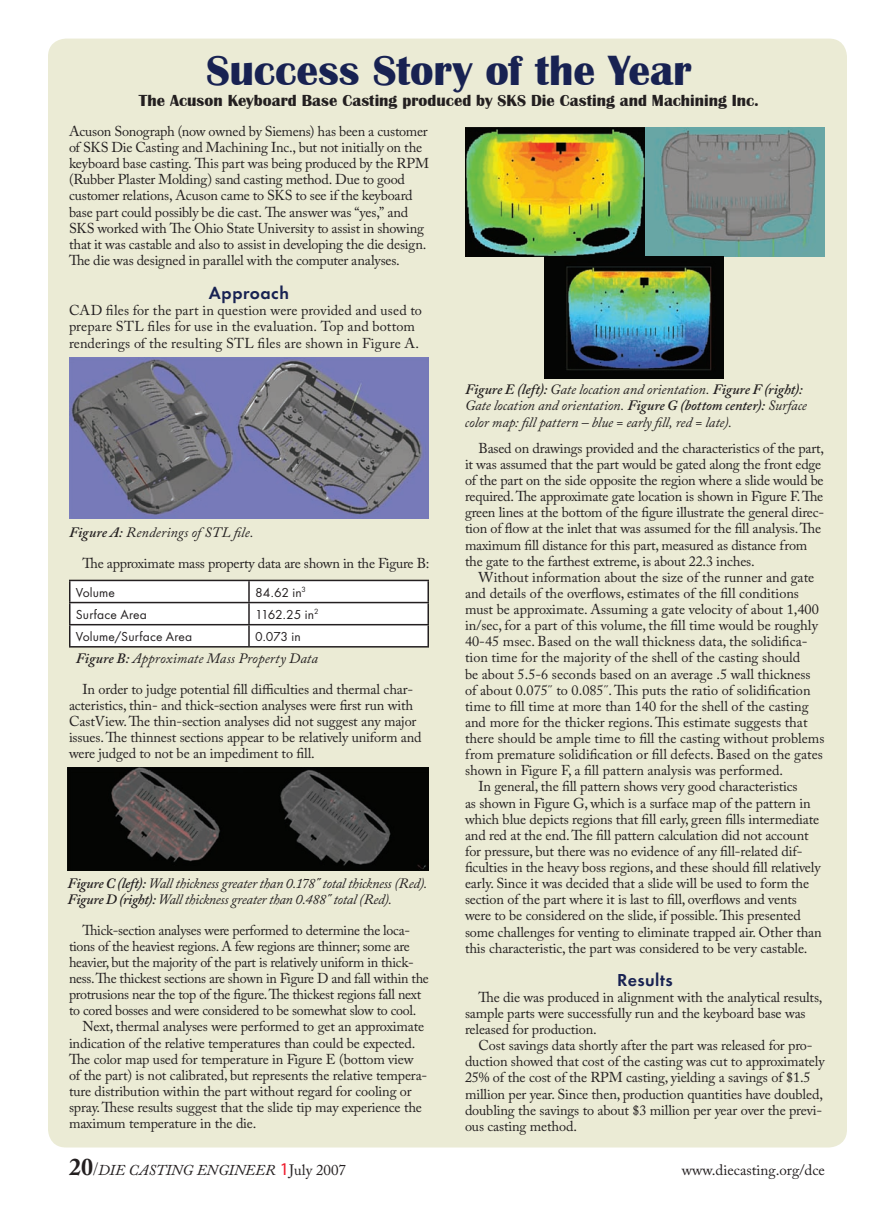
<style>
.page{position:relative;width:891px;height:1215px;background:#fff}
.page>*{position:absolute;margin:0;border:0;box-sizing:border-box;transform-origin:0 0}
.BC-1st_paragraph{font:700 43.5px "Britannic";letter-spacing:-.005em;color:#182252}
.BC-1st_paragraph-2{font:700 18px "Function";letter-spacing:.025em;color:#182252}
.BC-1st_paragraph-3{font:700 16.5px "Britannic";color:#231f20}
.t1{font:italic 15px "Adobe Caslon Pro";color:#231f20}
.t2{font:15px "Adobe Caslon Pro";color:#231f20}
.BC-2nd_Paragraph_On{font:14.25px/16.2px "Adobe Caslon Pro";letter-spacing:-.01em;color:#231f20}
.BC-1st_paragraph-4{font:14.25px/16.2px "Adobe Caslon Pro";letter-spacing:-.01em;color:#231f20}
.BC-1st_paragraph-5{font:italic 14.25px/16.2px "Adobe Caslon Pro";letter-spacing:-.005em;color:#231f20}
.Ask_the_Experts_Head{font:13.5px "Function";letter-spacing:.01em;color:#231f20}
.s1{font-weight:600}
.s2{font-family:"Times New Roman"}
.s3{font-weight:700;font-style:normal;font-size:24px}
.s4{font-family:"Times New Roman";font-style:normal;font-size:18px}
.s5{font-family:"Myriad Pro";font-style:normal;font-size:18px;color:#ee1b2c}
.s6{font-style:normal}
</style>
<div class="page">
<div style="left:48px;top:39px;width:799px;height:1109px;background:#ebebd5;border-radius:18px"></div>
<img style="left:69px;top:357px;width:360px;height:161px">
<svg style="left:69px;top:580px;width:360px;height:66px;background:#ecebeb"></svg>
<hr style="left:69px;top:646px;width:180px;height:2px;background:#231f20">
<hr style="left:249px;top:646px;width:180px;height:2px;background:#231f20">
<img style="left:68px;top:768px;width:171px;height:102px">
<img style="left:239px;top:768px;width:189px;height:102px">
<img style="left:465px;top:128px;width:359px;height:129px">
<img style="left:544px;top:257px;width:180px;height:121px">
<p class="BC-1st_paragraph" style="left:206px;top:46px;width:487px">Success Story of the Year</p>
<p class="BC-1st_paragraph-3" style="left:139px;top:91px;width:622px">The Acuson Keyboard Base Casting produced by SKS Die Casting and Machining Inc.</p>
<p class="BC-1st_paragraph-4" style="left:69px;top:123px;width:361px">Acuson Sonograph (now owned by Siemens) has been a customer of SKS Die Casting and Machining Inc., but not initially on the keyboard base casting. This part was being produced by the RPM (Rubber Plaster Molding) sand casting method. Due to good customer relations, Acuson came to SKS to see if the keyboard base part could possibly be die cast. The answer was “yes,” and SKS worked with The Ohio State University to assist in showing that it was castable and also to assist in developing the die design.<br>The die was designed in parallel with the computer analyses.</p>
<p class="BC-1st_paragraph-2" style="left:209px;top:282px;width:82px">Approach</p>
<p class="BC-1st_paragraph-4" style="left:69px;top:302px;width:354px">CAD files for the part in question were provided and used to prepare STL files for use in the evaluation. Top and bottom renderings of the resulting STL files are shown in Figure A.</p>
<p class="BC-1st_paragraph-5" style="left:69px;top:524px;width:186px"><span class="s1">Figure A:</span> Renderings of STL file.</p>
<p class="BC-2nd_Paragraph_On" style="left:82px;top:555px;width:348px">The approximate mass property data are shown in the Figure B:</p>
<p class="Ask_the_Experts_Head" style="left:76px;top:584px;width:41px">Volume</p>
<p class="Ask_the_Experts_Head" style="left:255px;top:584px;width:53px">84.62 in<sup>3</sup></p>
<p class="Ask_the_Experts_Head" style="left:76px;top:606px;width:73px">Surface Area</p>
<p class="Ask_the_Experts_Head" style="left:255px;top:606px;width:65px">1162.25 in<sup>2</sup></p>
<p class="Ask_the_Experts_Head" style="left:76px;top:629px;width:118px">Volume/Surface Area</p>
<p class="Ask_the_Experts_Head" style="left:255px;top:629px;width:47px">0.073 in</p>
<p class="BC-1st_paragraph-5" style="left:76px;top:650px;width:244px"><span class="s1">Figure B:</span> Approximate Mass Property Data</p>
<p class="BC-2nd_Paragraph_On" style="left:69px;top:681px;width:354px;text-indent:14px">In order to judge potential fill difficulties and thermal char&shy;acteristics, thin- and thick-section analyses were first run with CastView. The thin-section analyses did not suggest any major issues. The thinnest sections appear to be relatively uniform and were judged to not be an impediment to fill.</p>
<p class="BC-1st_paragraph-5" style="left:68px;top:875px;width:361px"><span class="s1">Figure C (left):</span> Wall thickness greater than 0.178<span class="s2">˝</span> total thickness (Red).<br><span class="s1">Figure D (right):</span> Wall thickness greater than 0.488<span class="s2">˝</span> total (Red).</p>
<p class="BC-2nd_Paragraph_On" style="left:69px;top:922px;width:361px;text-indent:14px">Thick-section analyses were performed to determine the loca&shy;tions of the heaviest regions. A few regions are thinner; some are heavier, but the majority of the part is relatively uniform in thick&shy;ness. The thickest sections are shown in Figure D and fall within the protrusions near the top of the figure. The thickest regions fall next to cored bosses and were considered to be somewhat slow to cool.</p>
<p class="BC-2nd_Paragraph_On" style="left:69px;top:1018px;width:360px;text-indent:14px">Next, thermal analyses were performed to get an approximate indication of the relative temperatures than could be expected.<br>The color map used for temperature in Figure E (bottom view of the part) is not calibrated, but represents the relative tempera&shy;ture distribution within the part without regard for cooling or spray. These results suggest that the slide tip may experience the maximum temperature in the die.</p>
<p class="BC-1st_paragraph-5" style="left:465px;top:381px;width:343px"><span class="s1">Figure E (left):</span> Gate location and orientation. <span class="s1">Figure F (right):<br></span>Gate location and orientation. <span class="s1">Figure G (bottom center):</span> Surface color map: fill pattern – blue = early fill, red = late).</p>
<p class="BC-2nd_Paragraph_On" style="left:465px;top:440px;width:361px;text-indent:14px">Based on drawings provided and the characteristics of the part, it was assumed that the part would be gated along the front edge of the part on the side opposite the region where a slide would be required. The approximate gate location is shown in Figure F. The green lines at the bottom of the figure illustrate the general direc&shy;tion of flow at the inlet that was assumed for the fill analysis. The maximum fill distance for this part, measured as distance from the gate to the farthest extreme, is about 22.3 inches.</p>
<p class="BC-2nd_Paragraph_On" style="left:465px;top:569px;width:361px;text-indent:14px">Without information about the size of the runner and gate and details of the overflows, estimates of the fill conditions must be approximate. Assuming a gate velocity of about 1,400 in/sec, for a part of this volume, the fill time would be roughly 40-45 msec. Based on the wall thickness data, the solidifica&shy;tion time for the majority of the shell of the casting should<br>be about 5.5-6 seconds based on an average .5 wall thickness of about 0.075<span class="s2">˝</span> to 0.085<span class="s2">˝</span>. This puts the ratio of solidification time to fill time at more than 140 for the shell of the casting and more for the thicker regions. This estimate suggests that there should be ample time to fill the casting without problems from premature solidification or fill defects. Based on the gates shown in Figure F, a fill pattern analysis was performed.</p>
<p class="BC-2nd_Paragraph_On" style="left:465px;top:778px;width:358px;text-indent:14px">In general, the fill pattern shows very good characteristics<br>as shown in Figure G, which is a surface map of the pattern in which blue depicts regions that fill early, green fills intermediate and red at the end. The fill pattern calculation did not account for pressure, but there was no evidence of any fill-related dif&shy;ficulties in the heavy boss regions, and these should fill relatively early. Since it was decided that a slide will be used to form the section of the part where it is last to fill, overflows and vents were to be considered on the slide, if possible. This presented some challenges for venting to eliminate trapped air. Other than this characteristic, the part was considered to be very castable.</p>
<p class="BC-1st_paragraph-2" style="left:617px;top:969px;width:57px">Results</p>
<p class="BC-2nd_Paragraph_On" style="left:465px;top:989px;width:359px;text-indent:14px">The die was produced in alignment with the analytical results, sample parts were successfully run and the keyboard base was released for production.</p>
<p class="BC-2nd_Paragraph_On" style="left:465px;top:1037px;width:361px;text-indent:14px">Cost savings data shortly after the part was released for pro&shy;duction showed that cost of the casting was cut to approximately 25% of the cost of the RPM casting, yielding a savings of $1.5 million per year. Since then, production quantities have doubled, doubling the savings to about $3 million per year over the previ&shy;ous casting method.</p>
<p class="t1" style="left:69px;top:1161px;width:279px"><span class="s3">20</span><span class="s4">/</span>DIE CASTING ENGINEER <span class="s5">1</span><span class="s6">July 2007</span></p>
<p class="t2" style="left:682px;top:1161px;width:145px">www.diecasting.org/dce</p>
</div>
